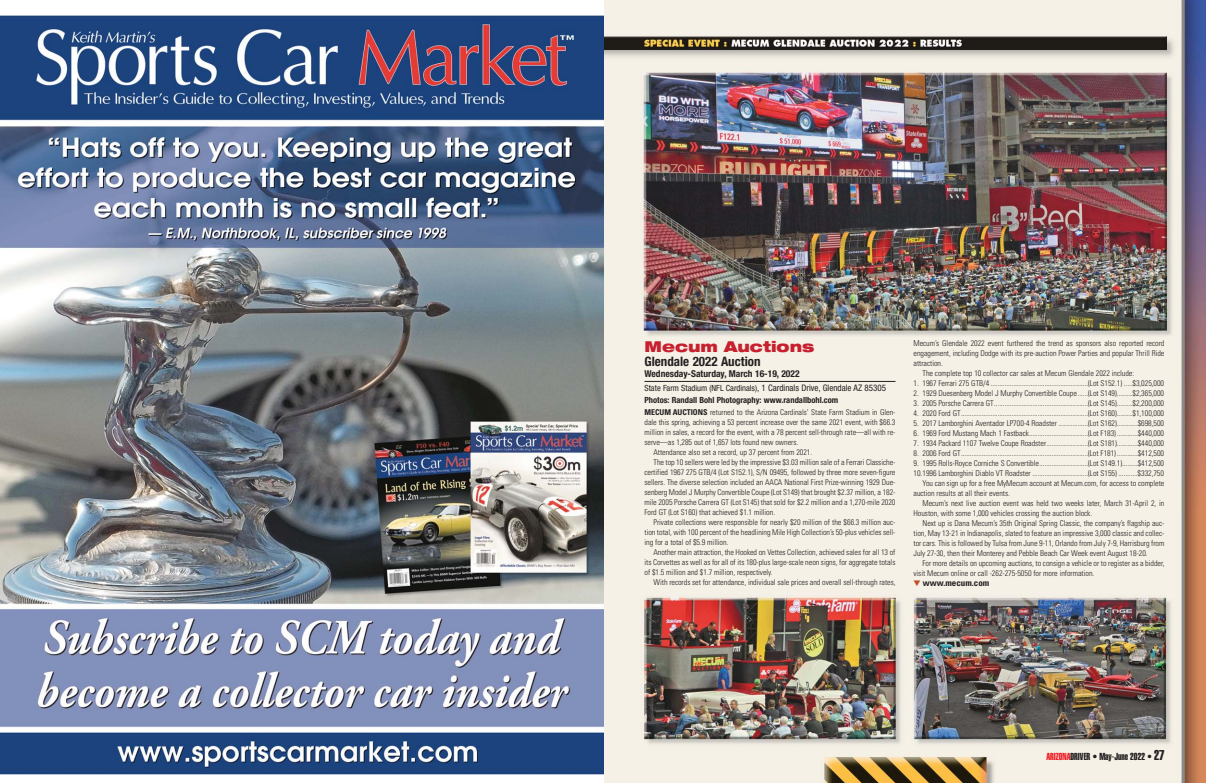
<style>
.page{position:relative;width:1206px;height:783px;background:#fff}
.page>*{position:absolute;margin:0;border:0;box-sizing:border-box;transform-origin:0 0}
.t1{font:900 expanded 15px "Helvetica Neue";color:#c7202f}
.t2{font:700 condensed 13px "Helvetica Neue";color:#231f20}
.t3{font:10px "Helvetica Extra Compressed";color:#231f20}
.t4{font:700 condensed 9.5px "Helvetica Neue";color:#231f20}
.t5{font:condensed 9px "Helvetica Neue";color:#231f20}
.t6{font:700 condensed 9px "Univers";color:#231f20}
.t7{font:700 condensed 8.5px "Helvetica Neue";color:#231f20}
.t8{font:300 condensed 8px "Univers";letter-spacing:-.005em;color:#231f20}
.s1{font-size:8.5px}
.s2{font-weight:700}
.s3{color:#bf5025}
.s4{color:#ed1c24}
.s5{font-size:14px}
</style>
<div class="page">
<img style="left:603px;top:0;width:603px;height:783px">
<hr style="left:644px;top:381px;width:252px;height:1px;background:#231f20">
<img style="left:0;top:15px;width:603px;height:760px">
<h1 class="t1" style="left:644px;top:340px;width:171px">Mecum Auctions</h1>
<h2 class="t2" style="left:644px;top:356px;width:118px">Glendale 2022 Auction</h2>
<p class="t4" style="left:644px;top:370px;width:157px">Wednesday-Saturday, March 16-19, 2022</p>
<p class="t5" style="left:644px;top:384px;width:243px"><span class="s1">State Farm Stadium (NFL Cardinals)</span>, 1 Cardinals Drive, Glendale AZ 85305</p>
<p class="t7" style="left:644px;top:396px;width:195px">Photos: Randall Bohl Photography: www.randallbohl.com</p>
<p class="t8" style="left:644px;top:409px;width:252px"><span class="s2">MECUM AUCTIONS</span> returned to the Arizona Cardinals’ State Farm Stadium in Glen -</p>
<p class="t8" style="left:644px;top:419px;width:252px">dale this spring, achieving a 53 percent increase over the same 2021 event, with $66.3</p>
<p class="t8" style="left:644px;top:429px;width:252px">million in sales, a record for the event, with a 78 percent sell-through rate—all with re -</p>
<p class="t8" style="left:644px;top:439px;width:155px">serve—as 1,285 out of 1,657 lots found new owners.</p>
<p class="t8" style="left:653px;top:449px;width:160px">Attendance also set a record, up 37 percent from 2021.</p>
<p class="t8" style="left:653px;top:459px;width:243px">The top 10 sellers were led by the impressive $3.03 million sale of a Ferrari Classiche-</p>
<p class="t8" style="left:644px;top:469px;width:252px">certified 1967 275 GTB/4 (Lot S152.1), S/N 09495, followed by three more seven-figure</p>
<p class="t8" style="left:644px;top:479px;width:252px">sellers. The diverse selection included an AACA National First Prize-winning 1929 Due -</p>
<p class="t8" style="left:644px;top:489px;width:252px">senberg Model J Murphy Convertible Coupe (Lot S149) that brought $2.37 million, a 182-</p>
<p class="t8" style="left:644px;top:499px;width:252px">mile 2005 Porsche Carrera GT (Lot S145) that sold for $2.2 million and a 1,270-mile 2020</p>
<p class="t8" style="left:644px;top:509px;width:132px">Ford GT (Lot S160) that achieved $1.1 million.</p>
<p class="t8" style="left:653px;top:519px;width:243px">Private collections were responsible for nearly $20 million of the $66.3 million auc-</p>
<p class="t8" style="left:644px;top:529px;width:252px">tion total, with 100 percent of the headlining Mile High Collection’s 50-plus vehicles sell-</p>
<p class="t8" style="left:644px;top:539px;width:85px">ing for a total of $5.9 million.</p>
<p class="t8" style="left:653px;top:549px;width:243px">Another main attraction, the Hooked on Vettes Collection, achieved sales for all 13 of</p>
<p class="t8" style="left:644px;top:559px;width:252px">its Corvettes as well as for all of its 180-plus large-scale neon signs, for aggregate totals</p>
<p class="t8" style="left:644px;top:569px;width:130px">of $1.5 million and $1.7 million, respectively.</p>
<p class="t8" style="left:653px;top:579px;width:244px">With records set for attendance, individual sale prices and overall sell-through rates,</p>
<p class="t8" style="left:913px;top:340px;width:252px">Mecum’s Glendale 2022 event furthered the trend as sponsors also reported record</p>
<p class="t8" style="left:913px;top:350px;width:252px">engagement, including Dodge with its pre-auction Power Parties and popular Thrill Ride</p>
<p class="t8" style="left:913px;top:360px;width:31px">attraction.</p>
<p class="t8" style="left:922px;top:370px;width:213px">The complete top 10 collector car sales at Mecum Glendale 2022 include:</p>
<p class="t8" style="left:913px;top:380px;width:252px">1. 1967 Ferrari 275 GTB/4 ........................................................(Lot S152.1) .....$3,025,000</p>
<p class="t8" style="left:913px;top:390px;width:252px">2. 1929 Duesenberg Model J Murphy Convertible Coupe......(Lot S149).........$2,365,000</p>
<p class="t8" style="left:913px;top:400px;width:252px">3. 2005 Porsche Carrera GT......................................................(Lot S145).........$2,200,000</p>
<p class="t8" style="left:913px;top:410px;width:252px">4. 2020 Ford GT.........................................................................(Lot S160).........$1,100,000</p>
<p class="t8" style="left:913px;top:420px;width:252px">5. 2017 Lamborghini Aventador LP700-4 Roadster .................(Lot S162)............$698,500</p>
<p class="t8" style="left:913px;top:430px;width:252px">6. 1969 Ford Mustang Mach 1 Fastback..................................(Lot F183) ............$440,000</p>
<p class="t8" style="left:913px;top:440px;width:252px">7. 1934 Packard 1107 Twelve Coupe Roadster........................(Lot S181)............$440,000</p>
<p class="t8" style="left:913px;top:450px;width:252px">8. 2006 Ford GT.........................................................................(Lot F181) ............$412,500</p>
<p class="t8" style="left:913px;top:460px;width:252px">9. 1995 Rolls-Royce Corniche S Convertible............................(Lot S149.1).........$412,500</p>
<p class="t8" style="left:913px;top:470px;width:252px">10.1996 Lamborghini Diablo VT Roadster ................................(Lot S155) ...........$332,750</p>
<p class="t8" style="left:922px;top:480px;width:243px">You can sign up for a free MyMecum account at Mecum.com, for access to complete</p>
<p class="t8" style="left:913px;top:490px;width:98px">auction results at all their events.</p>
<p class="t8" style="left:922px;top:500px;width:243px">Mecum’s next live auction event was held two weeks later, March 31-April 2, in</p>
<p class="t8" style="left:913px;top:510px;width:180px">Houston, with some 1,000 vehicles crossing the auction block.</p>
<p class="t8" style="left:922px;top:520px;width:243px">Next up is Dana Mecum’s 35th Original Spring Classic, the company’s flagship auc-</p>
<p class="t8" style="left:913px;top:530px;width:252px">tion, May 13-21 in Indianapolis, slated to feature an impressive 3,000 classic and collec-</p>
<p class="t8" style="left:913px;top:540px;width:252px">tor cars. This is followed by Tulsa from June 9-11, Orlando from July 7-9, Harrisburg from</p>
<p class="t8" style="left:913px;top:550px;width:236px">July 27-30, then their Monterey and Pebble Beach Car Week event August 18-20.</p>
<p class="t8" style="left:922px;top:560px;width:243px">For more details on upcoming auctions, to consign a vehicle or to register as a bidder,</p>
<p class="t8" style="left:913px;top:570px;width:182px">visit Mecum online or call -262-275-5050 for more information.</p>
<p class="t6" style="left:914px;top:580px;width:77px"><span class="s3">▼</span> www.mecum.com</p>
<p class="t3" style="left:1046px;top:753px;width:120px"><span class="s4">ARIZONA</span>DRIVER • May-June 2022 • <span class="s5">27</span></p>
</div>
